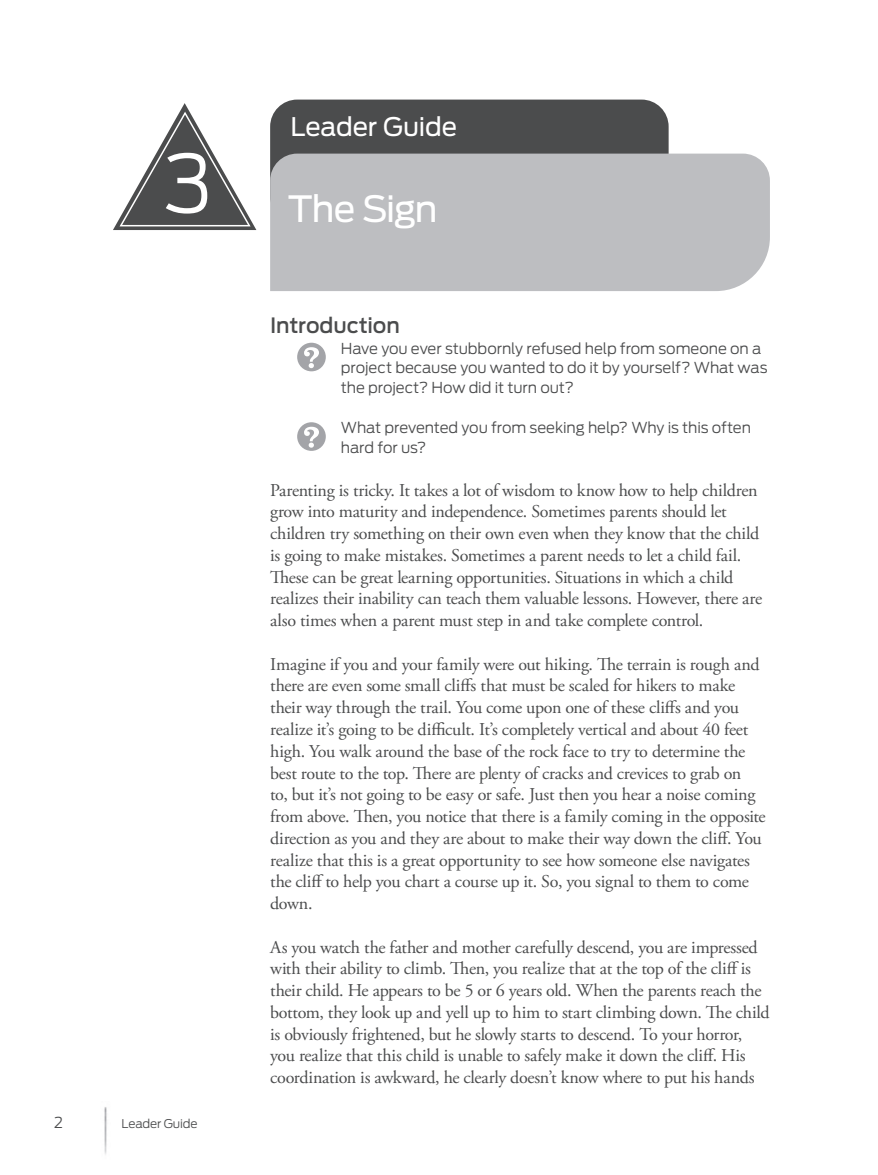
<style>
.page{position:relative;width:878px;height:1175px;background:#fff}
.page>*{position:absolute;margin:0;border:0;box-sizing:border-box;transform-origin:0 0}
.head1_session_number{font:300 79.5px "Antenna";color:#fff}
.head1{font:36px "Antenna";letter-spacing:-.035em;color:#fff}
.header2{font:25.5px "Antenna";letter-spacing:-.005em;color:#fff}
.subhead1{font:500 21px "Antenna";letter-spacing:-.005em;color:#4b4c4d}
.body_no_indent{font:18px/21.8px "Adobe Garamond Pro";letter-spacing:-.015em;color:#4b4c4d}
.questions{font:300 15px/19.5px "Antenna";letter-spacing:-.01em;color:#4b4c4d}
.t1{font:300 12px "Antenna";letter-spacing:-.01em;color:#4b4c4d}
</style>
<div class="page">
<div style="left:270px;top:100px;width:398px;height:123px;background:#4b4c4d;border-radius:27px"></div>
<div style="left:270px;top:154px;width:500px;height:137px;background:#bdbec1"></div>
<img style="left:104px;top:1107px;width:3px;height:48px">
<svg style="left:297px;top:343px;width:29px;height:28px"></svg>
<svg style="left:297px;top:422px;width:29px;height:29px"></svg>
<svg style="left:113px;top:103px;width:143px;height:127px"></svg>
<p class="head1_session_number" style="left:164px;top:136px;width:50px">3</p>
<p class="questions" style="left:54px;top:1112px;width:10px">2</p>
<p class="t1" style="left:122px;top:1116px;width:78px">Leader Guide</p>
<p class="header2" style="left:290px;top:112px;width:168px">Leader Guide</p>
<p class="head1" style="left:288px;top:187px;width:151px">The Sign</p>
<p class="subhead1" style="left:270px;top:313px;width:131px">Introduction</p>
<p class="questions" style="left:341px;top:339px;width:428px">Have you ever stubbornly refused help from someone on a project because you wanted to do it by yourself? What was the project? How did it turn out?</p>
<p class="questions" style="left:341px;top:418px;width:411px">What prevented you from seeking help? Why is this often hard for us?</p>
<p class="body_no_indent" style="left:270px;top:479px;width:493px">Parenting is tricky. It takes a lot of wisdom to know how to help children grow into maturity and independence. Sometimes parents should let children try something on their own even when they know that the child is going to make mistakes. Sometimes a parent needs to let a child fail.<br>These can be great learning opportunities. Situations in which a child realizes their inability can teach them valuable lessons. However, there are also times when a parent must step in and take complete control.</p>
<p class="body_no_indent" style="left:270px;top:653px;width:497px">Imagine if you and your family were out hiking. The terrain is rough and there are even some small cliffs that must be scaled for hikers to make their way through the trail. You come upon one of these cliffs and you realize it’s going to be difficult. It’s completely vertical and about 40 feet high. You walk around the base of the rock face to try to determine the best route to the top. There are plenty of cracks and crevices to grab on<br>to, but it’s not going to be easy or safe. Just then you hear a noise coming from above. Then, you notice that there is a family coming in the opposite direction as you and they are about to make their way down the cliff. You realize that this is a great opportunity to see how someone else navigates the cliff to help you chart a course up it. So, you signal to them to come down.</p>
<p class="body_no_indent" style="left:270px;top:936px;width:501px">As you watch the father and mother carefully descend, you are impressed with their ability to climb. Then, you realize that at the top of the cliff is their child. He appears to be 5 or 6 years old. When the parents reach the bottom, they look up and yell up to him to start climbing down. The child is obviously frightened, but he slowly starts to descend. To your horror, you realize that this child is unable to safely make it down the cliff. His coordination is awkward, he clearly doesn’t know where to put his hands</p>
</div>
